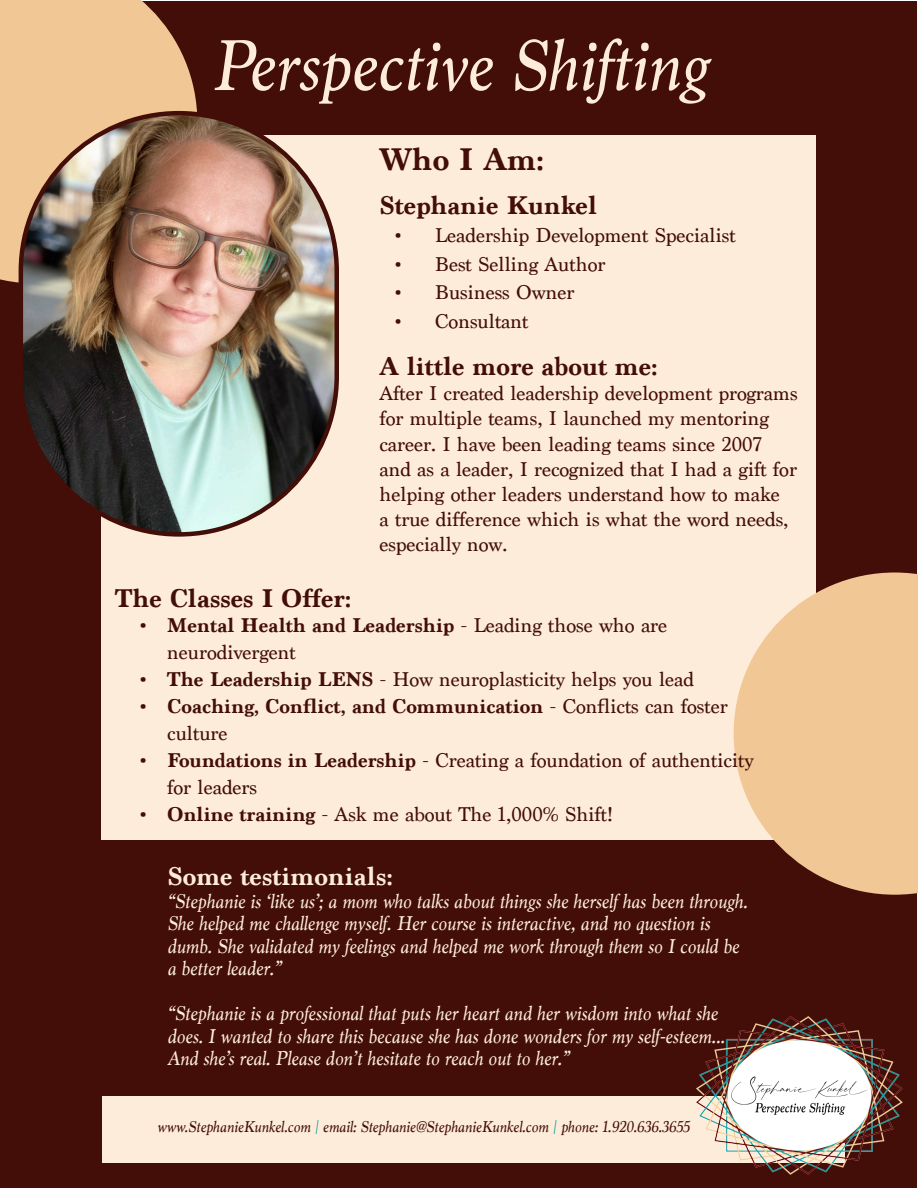
<style>
.page{position:relative;width:918px;height:1188px;background:#fff}
.page>*{position:absolute;margin:0;border:0;box-sizing:border-box;transform-origin:0 0}
.t1{font:italic 75px "Marion";color:#fdecd9}
.t2{font:700 33px "Marion";color:#430d08}
.t3{font:700 27px "Marion";color:#430d08}
.t4{font:700 27px "Marion";color:#fdecd9}
.t5{font:21px/25.2px "Marion";color:#430d08}
.t6{font:italic 21px/22.5px "Marion";color:#fdecd9}
.t7{font:700 21px/27px "Marion";color:#430d08}
.t8{font:italic 16.5px "Marion";color:#430d08}
.s1{font-weight:700}
.s2{font-weight:400}
.s3{color:#03989e}
</style>
<div class="page">
<div style="left:1px;top:1px;width:916px;height:1186px;background:#430d08"></div>
<div style="left:102px;top:1096px;width:742px;height:67px;background:#fdecd9"></div>
<svg style="left:0;top:0;width:197px;height:284px;background:#e1b689"></svg>
<div style="left:102px;top:136px;width:714px;height:704px;background:#fdecd9"></div>
<img style="left:21px;top:113px;width:316px;height:421px;border-radius:158px">
<img style="left:697px;top:1017px;width:206px;height:158px">
<svg style="left:734px;top:573px;width:184px;height:322px;fill:#f1c796"></svg>
<p class="t1" style="left:211px;top:17px;width:497px">Perspective Shifting</p>
<p class="t2" style="left:380px;top:140px;width:166px">Who I Am:</p>
<p class="t3" style="left:380px;top:189px;width:219px">Stephanie Kunkel</p>
<p class="t5" style="left:395px;top:223px;width:342px">• Leadership Development Specialist</p>
<p class="t5" style="left:395px;top:251px;width:212px">• Best Selling Author</p>
<p class="t5" style="left:395px;top:280px;width:181px">• Business Owner</p>
<p class="t5" style="left:395px;top:308px;width:135px">• Consultant</p>
<p class="t3" style="left:380px;top:350px;width:280px">A little more about me:</p>
<p class="t5" style="left:380px;top:381px;width:420px">After I created leadership development programs for multiple teams, I launched my mentoring career. I have been leading teams since 2007 and as a leader, I recognized that I had a gift for helping other leaders understand how to make<br>a true difference which is what the word needs, especially now.</p>
<p class="t3" style="left:115px;top:582px;width:238px">The Classes I Offer:</p>
<p class="t5" style="left:167px;top:612px;width:502px;line-height:27px;text-indent:-27px"><span class="s1">• Mental Health and Leadership</span> - Leading those who are neurodivergent</p>
<p class="t5" style="left:140px;top:667px;width:555px"><span class="s1">• The Leadership LENS</span> - How neuroplasticity helps you lead</p>
<p class="t7" style="left:167px;top:693px;width:562px;text-indent:-27px">• Coaching, Conflict, and Communication <span class="s2">- Conflicts can foster culture</span></p>
<p class="t5" style="left:167px;top:747px;width:588px;line-height:27px;text-indent:-27px"><span class="s1">• Foundations in Leadership</span> - Creating a foundation of authenticity for leaders</p>
<p class="t5" style="left:140px;top:802px;width:475px"><span class="s1">• Online training</span> - Ask me about The 1,000% Shift!</p>
<p class="t4" style="left:167px;top:860px;width:227px">Some testimonials:</p>
<p class="t6" style="left:167px;top:889px;width:582px">“Stephanie is ‘like us’; a mom who talks about things she herself has been through.<br>She helped me challenge myself. Her course is interactive, and no question is dumb. She validated my feelings and helped me work through them so I could be a better leader.”</p>
<p class="t6" style="left:167px;top:1002px;width:559px">“Stephanie is a professional that puts her heart and her wisdom into what she does. I wanted to share this because she has done wonders for my self-esteem...<br>And she’s real. Please don’t hesitate to reach out to her.”</p>
<p class="t8" style="left:157px;top:1116px;width:534px">www.StephanieKunkel.com <span class="s3">|</span> email: Stephanie@StephanieKunkel.com <span class="s3">|</span> phone: 1.920.636.3655</p>
</div>
